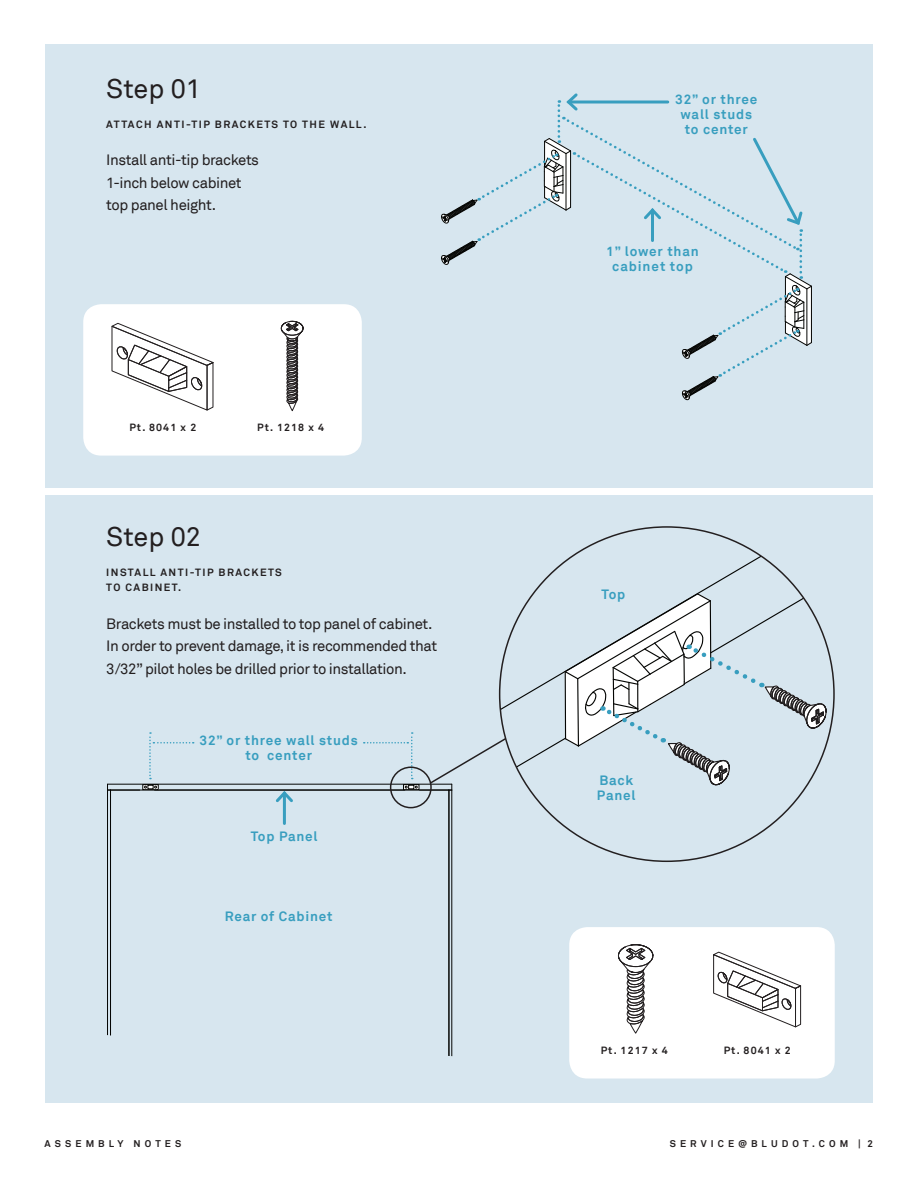
<style>
.page{position:relative;width:918px;height:1188px;background:#fff}
.page>*{position:absolute;margin:0;border:0;box-sizing:border-box;transform-origin:0 0}
.t1{font:27px "Akkurat";color:#231f20}
.t2{font:15px/22.5px "Akkurat";letter-spacing:-.03em;color:#231f20}
.t3{font:700 13.5px/15px "Akkurat";letter-spacing:.06em;color:#389ebf;text-align:center}
.t4{font:700 10.5px/15px "Akkurat";letter-spacing:.14em;color:#231f20}
.t5{font:700 9.75px "Akkurat";letter-spacing:.42em;color:#231f20}
</style>
<div class="page">
<div style="left:45px;top:495px;width:828px;height:607px;background:#d7e6ef"></div>
<div style="left:45px;top:44px;width:828px;height:444px;background:#d7e6ef"></div>
<div style="left:83px;top:304px;width:279px;height:152px;background:#fff;border-radius:18px"></div>
<svg style="left:111px;top:322px;width:103px;height:89px"></svg>
<svg style="left:281px;top:321px;width:23px;height:90px"></svg>
<hr style="left:108px;top:790px;width:344px;height:1px;background:#040503">
<hr style="left:108px;top:784px;width:344px;height:1px;background:#040503">
<hr style="left:448px;top:790px;width:1px;height:266px;background:#040503">
<hr style="left:451px;top:790px;width:1px;height:266px;background:#040503">
<hr style="left:107px;top:790px;width:1px;height:266px;background:#040503">
<hr style="left:110px;top:790px;width:1px;height:266px;background:#040503">
<svg style="left:107px;top:732px;width:87px;height:59px"></svg>
<div style="left:569px;top:927px;width:266px;height:152px;background:#fff;border-radius:18px"></div>
<svg style="left:617px;top:944px;width:37px;height:90px"></svg>
<svg style="left:713px;top:951px;width:89px;height:77px"></svg>
<svg style="left:567px;top:527px;width:200px;height:32px"></svg>
<div style="left:390px;top:766px;width:42px;height:42px;border:2px solid #231f20;border-radius:50%"></div>
<svg style="left:364px;top:559px;width:470px;height:232px"></svg>
<svg style="left:441px;top:93px;width:371px;height:307px"></svg>
<hr style="left:283px;top:793px;width:3px;height:30px;background:#389ebf">
<svg style="left:273px;top:789px;width:23px;height:16px"></svg>
<h1 class="t1" style="left:106px;top:72px;width:96px">Step 01</h1>
<p class="t4" style="left:106px;top:117px;width:262px">ATTACH ANTI-TIP BRACKETS TO THE WALL.</p>
<p class="t2" style="left:106px;top:149px;width:154px">Install anti-tip brackets<br>1-inch below cabinet top panel height.</p>
<p class="t4" style="left:129px;top:420px;width:68px">Pt. 8041 x 2</p>
<p class="t4" style="left:257px;top:420px;width:68px">Pt. 1218 x 4</p>
<h1 class="t1" style="left:106px;top:521px;width:96px">Step 02</h1>
<p class="t4" style="left:106px;top:565px;width:177px">INSTALL ANTI-TIP BRACKETS<br>TO CABINET.</p>
<p class="t2" style="left:106px;top:613px;width:332px">Brackets must be installed to top panel of cabinet.<br>In order to prevent damage, it is recommended that<br>3/32” pilot holes be drilled prior to installation.</p>
<p class="t3" style="left:200px;top:733px;width:160px">32” or three wall studs to center</p>
<p class="t3" style="left:251px;top:829px;width:68px">Top Panel</p>
<p class="t3" style="left:225px;top:909px;width:109px">Rear of Cabinet</p>
<p class="t3" style="left:675px;top:92px;width:84px">32” or three wall studs to center</p>
<p class="t3" style="left:606px;top:243px;width:94px;line-height:15.6px">1” lower than cabinet top</p>
<p class="t3" style="left:602px;top:587px;width:25px">Top</p>
<p class="t3" style="left:597px;top:773px;width:40px;text-align:left">Back<br>Panel</p>
<p class="t4" style="left:601px;top:1043px;width:68px">Pt. 1217 x 4</p>
<p class="t4" style="left:724px;top:1043px;width:68px">Pt. 8041 x 2</p>
<p class="t5" style="left:45px;top:1138px;width:138px">ASSEMBLY NOTES</p>
<p class="t5" style="left:670px;top:1138px;width:205px">SERVICE@BLUDOT.COM | 2</p>
</div>
